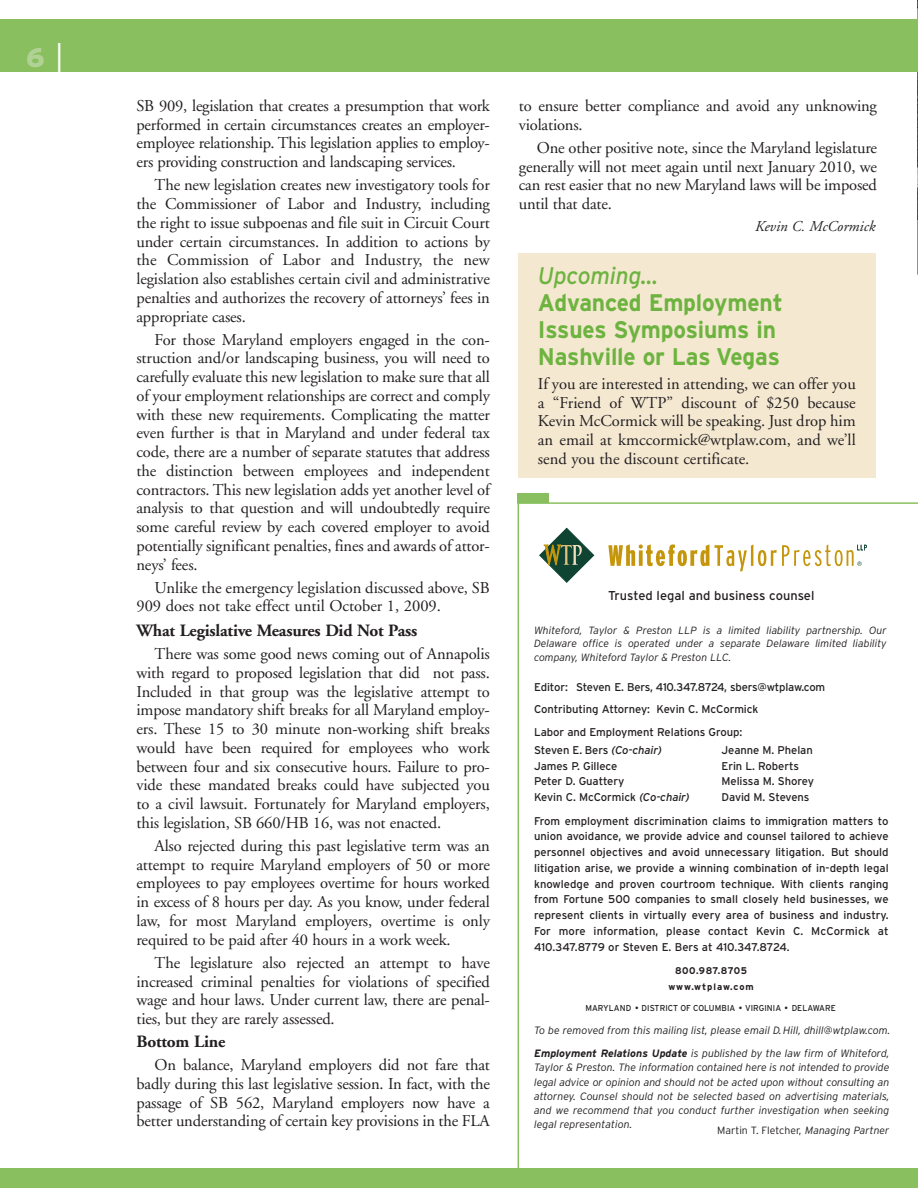
<style>
.page{position:relative;width:918px;height:1188px;background:#fff}
.page>*{position:absolute;margin:0;border:0;box-sizing:border-box;transform-origin:0 0}
.t1{font:900 27px "Interstate";color:#b1d295}
.t2{font:700 24px/27px "Interstate";letter-spacing:-.005em;color:#6db33f;scale:.95 1}
.t3{font:italic 24px "Interstate";letter-spacing:-.005em;color:#6db33f;scale:.95 1}
.t4{font:700 17.25px "Adobe Garamond";letter-spacing:-.01em;color:#231f20}
.t5{font:16.5px/18.8px "Adobe Garamond";letter-spacing:-.01em;color:#231f20;text-align:justify}
.t6{font:italic 15px "Adobe Garamond";color:#231f20}
.t7{font:12.9px "Interstate";color:#231f20}
.t8{font:11.25px/15.8px "Interstate";letter-spacing:-.005em;color:#231f20}
.t9{font:italic 300 10.65px/14.2px "Interstate";color:#231f20;text-align:justify}
.t10{font:italic 300 10.5px/13.5px "Interstate";color:#231f20;text-align:justify}
.t11{font:300 10.5px "Interstate";color:#231f20}
.t12{font:700 9.75px "Interstate";letter-spacing:.06em;color:#231f20;scale:.96 1}
.t13{font:700 9.3px "Interstate";letter-spacing:.105em;color:#231f20}
.t14{font:8.7px "Interstate";letter-spacing:.005em;color:#231f20;scale:.95 1}
.s1{font-weight:300;font-size:30px;color:#fff}
.s2{font-style:italic}
.s3{font-weight:700}
</style>
<div class="page">
<div style="left:518px;top:253px;width:358px;height:225px;background:#f4e8d1"></div>
<img style="left:917px;top:0;width:1px;height:219px">
<svg style="left:608px;top:544px;width:101px;height:22px"></svg>
<svg style="left:539px;top:528px;width:55px;height:55px"></svg>
<svg style="left:715px;top:544px;width:152px;height:27px"></svg>
<div style="left:0;top:1168px;width:918px;height:20px;background:#89bf5e"></div>
<hr style="left:518px;top:494px;width:1px;height:694px;background:#89bf5e">
<hr style="left:517px;top:502px;width:401px;height:2px;background:#89bf5e">
<div style="left:517px;top:494px;width:32px;height:9px;background:#89bf5e"></div>
<div style="left:0;top:19px;width:918px;height:52px;background:#89bf5e"></div>
<h1 class="t1" style="left:26px;top:47px;width:39px">6 <span class="s1">|</span></h1>
<p class="t5" style="left:136px;top:98px;width:355px">SB 909, legislation that creates a presumption that work performed in certain circumstances creates an employer&shy;employee relationship. This legislation applies to employ&shy;ers providing construction and landscaping services.</p>
<p class="t5" style="left:136px;top:177px;width:355px;text-indent:18px">The new legislation creates new investigatory tools for the Commissioner of Labor and Industry, including the right to issue subpoenas and file suit in Circuit Court under certain circumstances. In addition to actions by the Commission of Labor and Industry, the new legislation also establishes certain civil and administrative penalties and authorizes the recovery of attorneys’ fees in appropriate cases.</p>
<p class="t5" style="left:136px;top:331px;width:355px;text-indent:18px">For those Maryland employers engaged in the con&shy;struction and/or landscaping business, you will need to carefully evaluate this new legislation to make sure that all of your employment relationships are correct and comply with these new requirements. Complicating the matter even further is that in Maryland and under federal tax code, there are a number of separate statutes that address the distinction between employees and independent contractors. This new legislation adds yet another level of analysis to that question and will undoubtedly require some careful review by each covered employer to avoid potentially significant penalties, fines and awards of attor&shy;neys’ fees.</p>
<p class="t5" style="left:136px;top:580px;width:355px;text-indent:18px">Unlike the emergency legislation discussed above, SB<br>909 does not take effect until October 1, 2009.</p>
<p class="t4" style="left:136px;top:624px;width:282px">What Legislative Measures Did Not Pass</p>
<p class="t5" style="left:137px;top:646px;width:355px;text-indent:18px">There was some good news coming out of Annapolis with regard to proposed legislation that did not pass.<br>Included in that group was the legislative attempt to impose mandatory shift breaks for all Maryland employ&shy;ers. These 15 to 30 minute non-working shift breaks would have been required for employees who work between four and six consecutive hours. Failure to pro&shy;vide these mandated breaks could have subjected you to a civil lawsuit. Fortunately for Maryland employers, this legislation, SB 660/HB 16, was not enacted.</p>
<p class="t5" style="left:137px;top:838px;width:355px;text-indent:18px">Also rejected during this past legislative term was an attempt to require Maryland employers of 50 or more employees to pay employees overtime for hours worked in excess of 8 hours per day. As you know, under federal law, for most Maryland employers, overtime is only required to be paid after 40 hours in a work week.</p>
<p class="t5" style="left:137px;top:955px;width:355px;text-indent:18px">The legislature also rejected an attempt to have increased criminal penalties for violations of specified wage and hour laws. Under current law, there are penal&shy;ties, but they are rarely assessed.</p>
<p class="t4" style="left:136px;top:1035px;width:90px">Bottom Line</p>
<p class="t5" style="left:137px;top:1057px;width:355px;text-indent:18px">On balance, Maryland employers did not fare that badly during this last legislative session. In fact, with the passage of SB 562, Maryland employers now have a better understanding of certain key provisions in the FLA</p>
<p class="t5" style="left:519px;top:98px;width:360px">to ensure better compliance and avoid any unknowing violations.</p>
<p class="t5" style="left:519px;top:140px;width:360px;text-indent:18px">One other positive note, since the Maryland legislature generally will not meet again until next January 2010, we can rest easier that no new Maryland laws will be imposed until that date.</p>
<p class="t6" style="left:755px;top:220px;width:122px">Kevin C. McCormick</p>
<h2 class="t3" style="left:538px;top:266px;width:128px">Upcoming...</h2>
<h2 class="t2" style="left:538px;top:291px;width:259px">Advanced Employment<br>Issues Symposiums in<br>Nashville or Las Vegas</h2>
<p class="t5" style="left:538px;top:376px;width:319px">If you are interested in attending, we can offer you a “Friend of WTP” discount of $250 because Kevin McCormick will be speaking. Just drop him an email at kmccormick@wtplaw.com, and we’ll send you the discount certificate.</p>
<p class="t7" style="left:608px;top:591px;width:208px">Trusted legal and business counsel</p>
<p class="t10" style="left:534px;top:624px;width:354px">Whiteford, Taylor &amp; Preston LLP is a limited liability partnership. Our Delaware office is operated under a separate Delaware limited liability company, Whiteford Taylor &amp; Preston LLC.</p>
<p class="t8" style="left:534px;top:677px;width:293px;line-height:22.6px">Editor: Steven E. Bers, 410.347.8724, sbers@wtplaw.com<br>Contributing Attorney: Kevin C. McCormick<br>Labor and Employment Relations Group:</p>
<p class="t8" style="left:534px;top:743px;width:157px">Steven E. Bers <span class="s2">(Co-chair)<br></span>James P. Gillece<br>Peter D. Guattery<br>Kevin C. McCormick <span class="s2">(Co-chair)</span></p>
<p class="t8" style="left:722px;top:743px;width:94px">Jeanne M. Phelan<br>Erin L. Roberts<br>Melissa M. Shorey<br>David M. Stevens</p>
<p class="t8" style="left:534px;top:814px;width:356px;text-align:justify">From employment discrimination claims to immigration matters to union avoidance, we provide advice and counsel tailored to achieve personnel objectives and avoid unnecessary litigation. But should litigation arise, we provide a winning combination of in-depth legal knowledge and proven courtroom technique. With clients ranging from Fortune 500 companies to small closely held businesses, we represent clients in virtually every area of business and industry.<br>For more information, please contact Kevin C. McCormick at 410.347.8779 or Steven E. Bers at 410.347.8724.</p>
<p class="t12" style="left:675px;top:967px;width:77px">800.987.8705</p>
<p class="t13" style="left:668px;top:984px;width:87px">www.wtplaw.com</p>
<p class="t14" style="left:585px;top:1004px;width:265px">MARYLAND • DISTRICT OF COLUMBIA • VIRGINIA • DELAWARE</p>
<p class="t9" style="left:534px;top:1024px;width:358px">To be removed from this mailing list, please email D. Hill, dhill@wtplaw.com.</p>
<p class="t9" style="left:534px;top:1047px;width:357px"><span class="s3">Employment Relations Update</span> is published by the law firm of Whiteford, Taylor &amp; Preston. The information contained here is not intended to provide legal advice or opinion and should not be acted upon without consulting an attorney. Counsel should not be selected based on advertising materials, and we recommend that you conduct further investigation when seeking legal representation.</p>
<p class="t11" style="left:717px;top:1127px;width:174px">Martin T. Fletcher, <span class="s2">Managing Partner</span></p>
</div>
